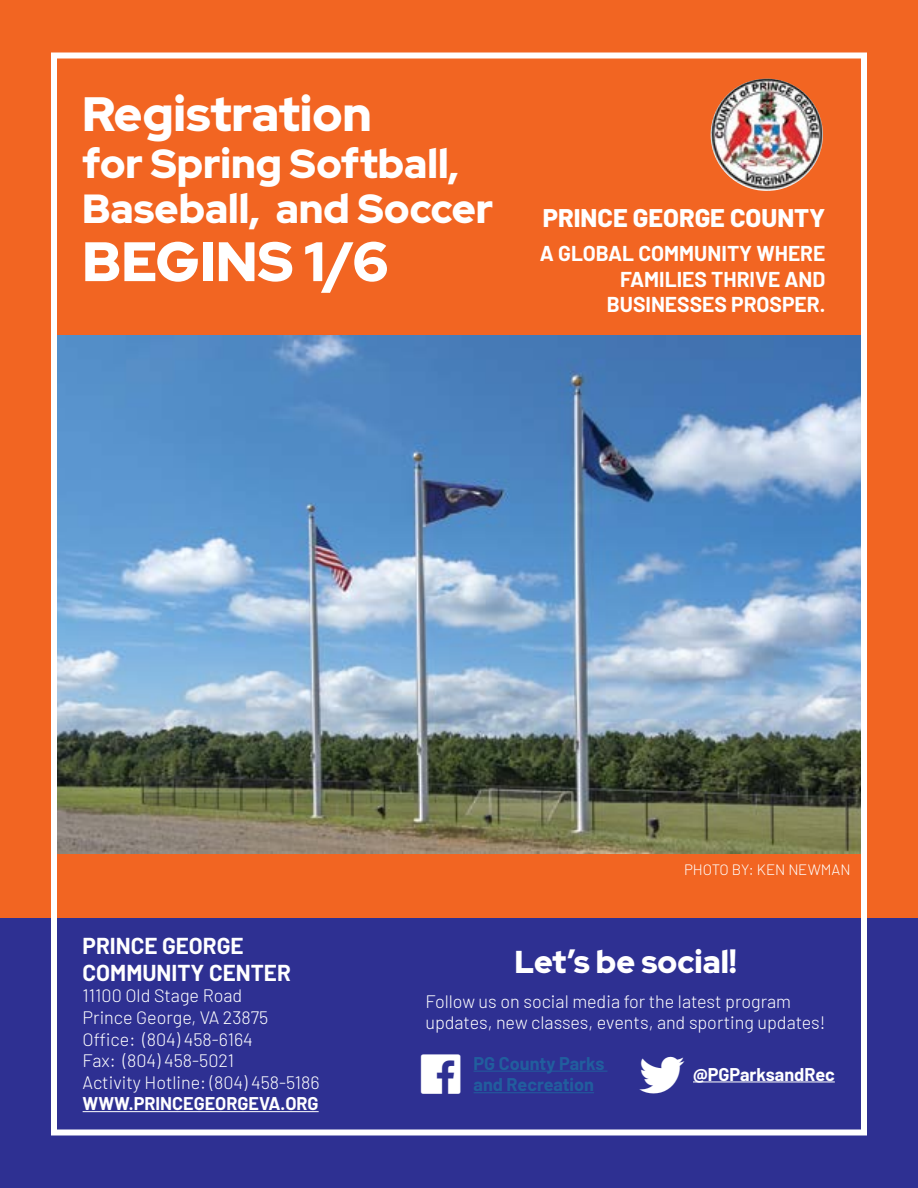
<style>
.page{position:relative;width:918px;height:1188px;background:#fff}
.page>*{position:absolute;margin:0;border:0;box-sizing:border-box;transform-origin:0 0}
.t1{font:900 55.5px "Red Hat Display";color:#fff}
.t2{font:900 48px "Red Hat Display";color:#fff}
.t3{font:900 40.5px/45px "Red Hat Display";color:#fff}
.t4{font:900 31.5px "Red Hat Display";color:#fff}
.t5{font:800 25.5px "Barlow";color:#fff}
.t6{font:700 22.5px/27px "Barlow";color:#fff}
.t7{font:700 21px/25.2px "Barlow";color:#fff;text-align:right}
.t8{font:300 18px/21.6px "Barlow";color:#fff}
.t9{font:700 18px "Barlow";color:#fff}
.t10{font:700 18px/21.6px "Barlow";color:#215e9e}
.t11{font:300 15px "Barlow";color:#fff}
</style>
<div class="page">
<div style="left:365px;top:918px;width:553px;height:270px;background:#2e3092"></div>
<div style="left:0;top:0;width:918px;height:918px;background:#f26522"></div>
<div style="left:0;top:918px;width:367px;height:270px;background:#2e3092"></div>
<hr style="left:83px;top:1111px;width:236px;height:1px;background:#fff">
<hr style="left:474px;top:1071px;width:134px;height:1px;background:#215e9e">
<hr style="left:474px;top:1092px;width:120px;height:1px;background:#215e9e">
<hr style="left:693px;top:1082px;width:142px;height:1px;background:#fff">
<img style="left:711px;top:79px;width:112px;height:112px;border-radius:56px">
<img style="left:58px;top:335px;width:802px;height:518px">
<div style="left:51px;top:52px;width:816px;height:1084px;border:6px solid #fff"></div>
<h2 class="t2" style="left:82px;top:83px;width:291px">Registration</h2>
<h3 class="t3" style="left:82px;top:141px;width:413px">for Spring Softball,<br>Baseball, and Soccer</h3>
<h1 class="t1" style="left:82px;top:225px;width:308px">BEGINS 1/6</h1>
<h3 class="t5" style="left:543px;top:199px;width:284px">PRINCE GEORGE COUNTY</h3>
<p class="t7" style="left:540px;top:240px;width:287px">A GLOBAL COMMUNITY WHERE<br>FAMILIES THRIVE AND<br>BUSINESSES PROSPER.</p>
<p class="t11" style="left:684px;top:859px;width:168px">PHOTO BY: KEN NEWMAN</p>
<p class="t6" style="left:83px;top:930px;width:210px">PRINCE GEORGE<br>COMMUNITY CENTER</p>
<p class="t8" style="left:83px;top:984px;width:238px">11100 Old Stage Road<br>Prince George, VA 23875<br>Office: (804) 458-6164<br>Fax: (804) 458-5021<br>Activity Hotline: (804) 458-5186</p>
<p class="t9" style="left:83px;top:1090px;width:238px">WWW.PRINCEGEORGEVA.ORG</p>
<h3 class="t4" style="left:515px;top:942px;width:224px">Let’s be social!</h3>
<p class="t8" style="left:426px;top:989px;width:401px">Follow us on social media for the latest program updates, new classes, events, and sporting updates!</p>
<p class="t10" style="left:474px;top:1051px;width:132px">PG County Parks and Recreation</p>
<p class="t9" style="left:693px;top:1061px;width:143px">@PGParksandRec</p>
</div>
